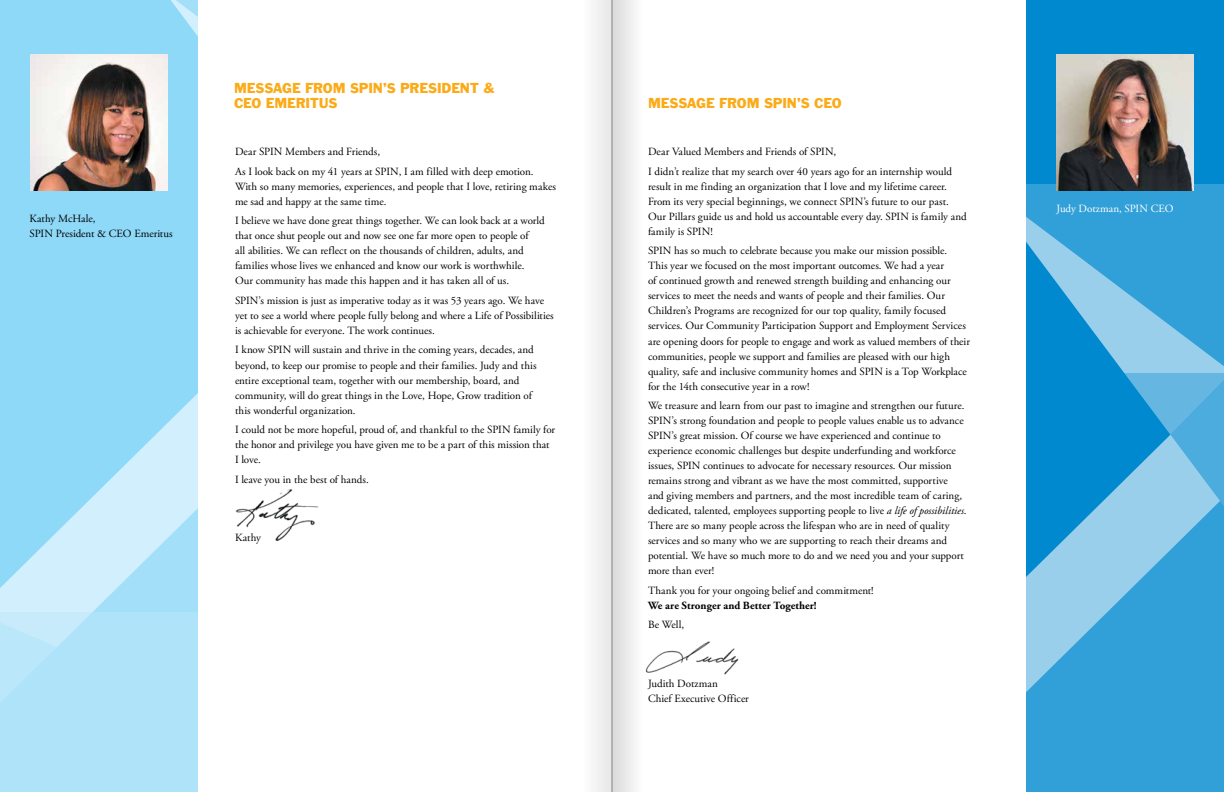
<style>
.page{position:relative;width:1224px;height:792px;background:#fff}
.page>*{position:absolute;margin:0;border:0;box-sizing:border-box;transform-origin:0 0}
.t1{font:15px/15px "Franklin Gothic";letter-spacing:-.01em;color:#fbab18}
.t2{font:11px/15px "Adobe Garamond Pro";color:#000}
.t3{font:700 11px "Adobe Garamond Pro";letter-spacing:.005em;color:#000}
.t4{font:11px "Adobe Garamond Pro";color:#fff}
.s1{font-style:italic}
</style>
<div class="page">
<img style="left:235px;top:489px;width:84px;height:52px">
<img style="left:645px;top:641px;width:94px;height:34px">
<div style="left:0;top:0;width:198px;height:792px;background:#8ed8f8"></div>
<svg style="left:167px;top:0;width:31px;height:180px"></svg>
<svg style="left:0;top:393px;width:198px;height:219px"></svg>
<svg style="left:0;top:612px;width:198px;height:180px;background:#b1e3fa"></svg>
<img style="left:31px;top:54px;width:136px;height:137px">
<div style="left:1026px;top:0;width:198px;height:792px;background:#0089cf"></div>
<svg style="left:1026px;top:518px;width:198px;height:274px;background:#4aabdc"></svg>
<svg style="left:1026px;top:184px;width:198px;height:334px"></svg>
<img style="left:1057px;top:54px;width:136px;height:137px">
<div style="left:612px;top:0;width:30px;height:792px;background:linear-gradient(to bottom,#efefef,#efefef)"></div>
<div style="left:582px;top:0;width:30px;height:792px;background:#f5f5f5"></div>
<div style="left:605px;top:0;width:14px;height:792px;background:#fff;opacity:.75"></div>
<hr style="left:612px;top:0;width:1px;height:792px;background:#808285">
<p class="t2" style="left:29px;top:211px;width:145px">Kathy McHale,<br>SPIN President &amp; CEO Emeritus</p>
<h1 class="t1" style="left:234px;top:80px;width:262px">MESSAGE FROM SPIN’S PRESIDENT &amp;<br>CEO EMERITUS</h1>
<p class="t2" style="left:235px;top:143px;width:300px;line-height:19.5px">Dear SPIN Members and Friends,<br>As I look back on my 41 years at SPIN, I am filled with deep emotion.</p>
<p class="t2" style="left:235px;top:179px;width:323px">With so many memories, experiences, and people that I love, retiring makes me sad and happy at the same time.</p>
<p class="t2" style="left:235px;top:214px;width:311px">I believe we have done great things together. We can look back at a world that once shut people out and now see one far more open to people of<br>all abilities. We can reflect on the thousands of children, adults, and families whose lives we enhanced and know our work is worthwhile.<br>Our community has made this happen and it has taken all of us.</p>
<p class="t2" style="left:235px;top:293px;width:320px">SPIN’s mission is just as imperative today as it was 53 years ago. We have yet to see a world where people fully belong and where a Life of Possibilities is achievable for everyone. The work continues.</p>
<p class="t2" style="left:235px;top:343px;width:303px">I know SPIN will sustain and thrive in the coming years, decades, and beyond, to keep our promise to people and their families. Judy and this entire exceptional team, together with our membership, board, and community, will do great things in the Love, Hope, Grow tradition of this wonderful organization.</p>
<p class="t2" style="left:235px;top:422px;width:322px">I could not be more hopeful, proud of, and thankful to the SPIN family for the honor and privilege you have given me to be a part of this mission that<br>I love.</p>
<p class="t2" style="left:235px;top:472px;width:135px">I leave you in the best of hands.</p>
<p class="t2" style="left:235px;top:530px;width:28px">Kathy</p>
<h1 class="t1" style="left:648px;top:95px;width:195px">MESSAGE FROM SPIN’S CEO</h1>
<p class="t2" style="left:648px;top:143px;width:306px;line-height:19.5px">Dear Valued Members and Friends of SPIN,<br>I didn’t realize that my search over 40 years ago for an internship would</p>
<p class="t2" style="left:648px;top:179px;width:320px">result in me finding an organization that I love and my lifetime career.<br>From its very special beginnings, we connect SPIN’s future to our past.<br>Our Pillars guide us and hold us accountable every day. SPIN is family and family is SPIN!</p>
<p class="t2" style="left:648px;top:244px;width:324px">SPIN has so much to celebrate because you make our mission possible.<br>This year we focused on the most important outcomes. We had a year<br>of continued growth and renewed strength building and enhancing our services to meet the needs and wants of people and their families. Our Children’s Programs are recognized for our top quality, family focused services. Our Community Participation Support and Employment Services are opening doors for people to engage and work as valued members of their communities, people we support and families are pleased with our high quality, safe and inclusive community homes and SPIN is a Top Workplace for the 14th consecutive year in a row!</p>
<p class="t2" style="left:648px;top:398px;width:320px">We treasure and learn from our past to imagine and strengthen our future.<br>SPIN’s strong foundation and people to people values enable us to advance SPIN’s great mission. Of course we have experienced and continue to experience economic challenges but despite underfunding and workforce issues, SPIN continues to advocate for necessary resources. Our mission remains strong and vibrant as we have the most committed, supportive<br>and giving members and partners, and the most incredible team of caring, dedicated, talented, employees supporting people to live <span class="s1">a life of possibilities</span>.<br>There are so many people across the lifespan who are in need of quality services and so many who we are supporting to reach their dreams and potential. We have so much more to do and we need you and your support more than ever!</p>
<p class="t2" style="left:648px;top:583px;width:227px">Thank you for your ongoing belief and commitment!</p>
<p class="t3" style="left:648px;top:599px;width:170px">We are Stronger and Better Together!</p>
<p class="t2" style="left:648px;top:617px;width:38px">Be Well,</p>
<p class="t2" style="left:648px;top:676px;width:102px">Judith Dotzman<br>Chief Executive Officer</p>
<p class="t4" style="left:1057px;top:202px;width:119px">Judy Dotzman, SPIN CEO</p>
</div>
